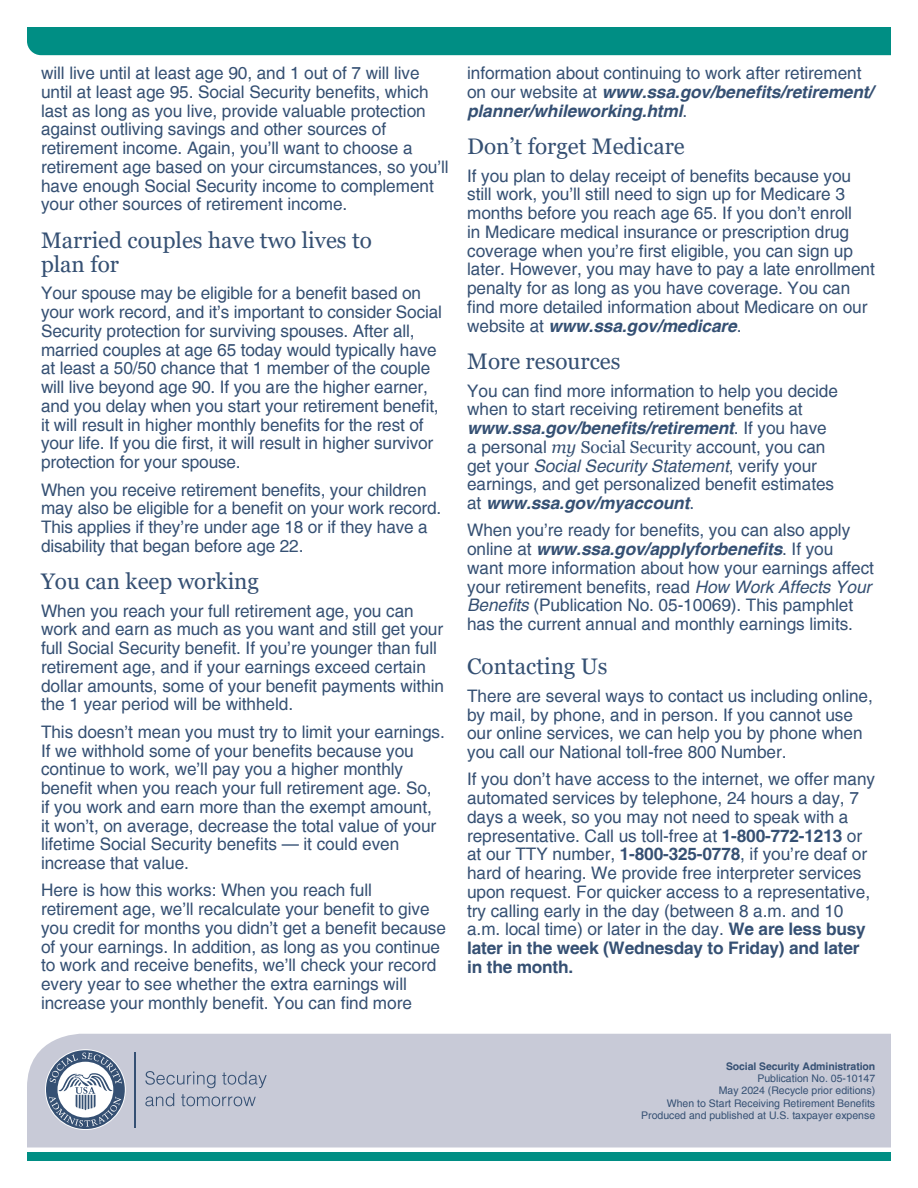
<style>
.page{position:relative;width:918px;height:1188px;background:#fff}
.page>*{position:absolute;margin:0;border:0;box-sizing:border-box;transform-origin:0 0}
.t1{font:22.5px/24px "Georgia";color:#355073}
.t2{font:17.25px/18.8px "Helvetica";letter-spacing:-.005em;color:#355073}
.t3{font:10.5px "Helvetica";color:#355073}
.t4{font:700 10.5px "Helvetica";letter-spacing:-.01em;color:#355073}
.s1{font-weight:700;font-style:italic}
.s2{font-family:"Georgia";font-style:italic}
.s3{font-family:"Georgia"}
.s4{font-style:italic}
.s5{font-weight:700}
</style>
<div class="page">
<div style="left:27px;top:27px;width:864px;height:28px;background:#008e84"></div>
<div style="left:27px;top:1034px;width:864px;height:113px;background:#c8cad7"></div>
<div style="left:27px;top:1153px;width:864px;height:8px;background:#008e84"></div>
<svg style="left:145px;top:1071px;width:122px;height:35px;background:#b1b7c7"></svg>
<hr style="left:135px;top:1052px;width:1px;height:75px;background:#355073">
<svg style="left:45px;top:1049px;width:81px;height:81px"></svg>
<svg style="left:46px;top:1050px;width:79px;height:79px"></svg>
<svg style="left:49px;top:1053px;width:73px;height:74px"></svg>
<p class="t2" style="left:41px;top:64px;width:409px">will live until at least age 90, and 1 out of 7 will live until at least age 95. Social Security benefits, which last as long as you live, provide valuable protection against outliving savings and other sources of retirement income. Again, you’ll want to choose a retirement age based on your circumstances, so you’ll have enough Social Security income to complement your other sources of retirement income.</p>
<h1 class="t1" style="left:41px;top:229px;width:332px">Married couples have two lives to plan for</h1>
<p class="t2" style="left:41px;top:285px;width:402px">Your spouse may be eligible for a benefit based on your work record, and it’s important to consider Social Security protection for surviving spouses. After all, married couples at age 65 today would typically have at least a 50/50 chance that 1 member of the couple will live beyond age 90. If you are the higher earner, and you delay when you start your retirement benefit, it will result in higher monthly benefits for the rest of your life. If you die first, it will result in higher survivor protection for your spouse.</p>
<p class="t2" style="left:41px;top:481px;width:402px">When you receive retirement benefits, your children may also be eligible for a benefit on your work record.<br>This applies if they’re under age 18 or if they have a disability that began before age 22.</p>
<h1 class="t1" style="left:41px;top:570px;width:220px">You can keep working</h1>
<p class="t2" style="left:41px;top:602px;width:405px">When you reach your full retirement age, you can work and earn as much as you want and still get your full Social Security benefit. If you’re younger than full retirement age, and if your earnings exceed certain dollar amounts, some of your benefit payments within the 1 year period will be withheld.</p>
<p class="t2" style="left:41px;top:723px;width:405px">This doesn’t mean you must try to limit your earnings.<br>If we withhold some of your benefits because you continue to work, we’ll pay you a higher monthly benefit when you reach your full retirement age. So,<br>if you work and earn more than the exempt amount,<br>it won’t, on average, decrease the total value of your lifetime Social Security benefits — it could even increase that value.</p>
<p class="t2" style="left:41px;top:882px;width:406px">Here is how this works: When you reach full retirement age, we’ll recalculate your benefit to give you credit for months you didn’t get a benefit because of your earnings. In addition, as long as you continue to work and receive benefits, we’ll check your record every year to see whether the extra earnings will increase your monthly benefit. You can find more</p>
<p class="t2" style="left:467px;top:64px;width:408px">information about continuing to work after retirement on our website at <span class="s1">www.ssa.gov/benefits/retirement/ planner/whileworking.html</span>.</p>
<h1 class="t1" style="left:467px;top:135px;width:219px">Don’t forget Medicare</h1>
<p class="t2" style="left:467px;top:167px;width:409px">If you plan to delay receipt of benefits because you still work, you’ll still need to sign up for Medicare 3 months before you reach age 65. If you don’t enroll<br>in Medicare medical insurance or prescription drug coverage when you’re first eligible, you can sign up later. However, you may have to pay a late enrollment penalty for as long as you have coverage. You can find more detailed information about Medicare on our website at <span class="s1">www.ssa.gov/medicare</span>.</p>
<h1 class="t1" style="left:467px;top:350px;width:155px">More resources</h1>
<p class="t2" style="left:467px;top:382px;width:372px">You can find more information to help you decide when to start receiving retirement benefits at <span class="s1">www.ssa.gov/benefits/retirement</span>. If you have a personal <span class="s2">my</span> <span class="s3">Social Security</span> account, you can get your <span class="s4">Social Security Statement</span>, verify your earnings, and get personalized benefit estimates at <span class="s1">www.ssa.gov/myaccount</span>.</p>
<p class="t2" style="left:467px;top:522px;width:408px">When you’re ready for benefits, you can also apply online at <span class="s1">www.ssa.gov/applyforbenefits</span>. If you<br>want more information about how your earnings affect your retirement benefits, read <span class="s4">How Work Affects Your Benefits</span> (Publication No. 05-10069). This pamphlet has the current annual and monthly earnings limits.</p>
<h1 class="t1" style="left:467px;top:655px;width:142px">Contacting Us</h1>
<p class="t2" style="left:467px;top:687px;width:407px">There are several ways to contact us including online, by mail, by phone, and in person. If you cannot use our online services, we can help you by phone when you call our National toll-free 800 Number.</p>
<p class="t2" style="left:467px;top:771px;width:410px">If you don’t have access to the internet, we offer many automated services by telephone, 24 hours a day, 7 days a week, so you may not need to speak with a representative. Call us toll-free at <span class="s5">1-800-772-1213</span> or at our TTY number, <span class="s5">1-800-325-0778</span>, if you’re deaf or hard of hearing. We provide free interpreter services upon request. For quicker access to a representative, try calling early in the day (between 8 a.m. and 10 a.m. local time) or later in the day. <span class="s5">We are less busy later in the week (Wednesday to Friday) and later in the month.</span></p>
<p class="t4" style="left:726px;top:1060px;width:151px">Social Security Administration</p>
<p class="t3" style="left:757px;top:1072px;width:119px">Publication No. 05-10147</p>
<p class="t3" style="left:719px;top:1085px;width:158px">May 2024 (Recycle prior editions)</p>
<p class="t3" style="left:667px;top:1097px;width:210px">When to Start Receiving Retirement Benefits</p>
<p class="t3" style="left:641px;top:1109px;width:236px">Produced and published at U.S. taxpayer expense</p>
</div>
